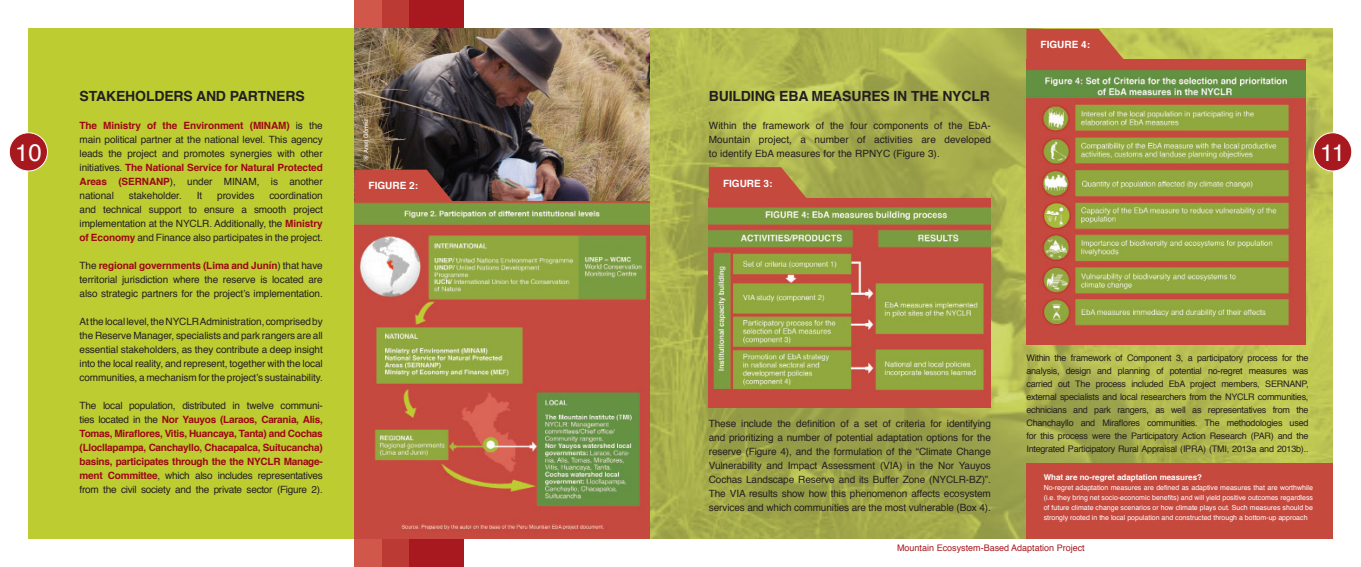
<style>
.page{position:relative;width:1361px;height:567px;background:#fff}
.page>*{position:absolute;margin:0;border:0;box-sizing:border-box;transform-origin:0 0}
.t1{font:24px "Helvetica";color:#fff}
.t2{font:700 14px "Helvetica";letter-spacing:-.01em;color:#231f20}
.t3{font:10px/14px "Helvetica";letter-spacing:-.01em;color:#231f20;text-align:justify}
.t4{font:700 10px/14px "Helvetica";letter-spacing:-.025em;color:#9d0715;text-align:justify}
.t5{font:700 10px "Helvetica";color:#fff}
.t6{font:9px/13px "Helvetica";letter-spacing:-.025em;color:#231f20;text-align:justify}
.t7{font:9px "Helvetica";color:#a8181f}
.t8{font:700 8px "Helvetica";color:#fff}
.t9{font:7px/10px "Helvetica";color:#fff;text-align:justify}
.t10{font:6px "Helvetica";color:#fff}
.s1{font-weight:700;color:#9d0715}
.s2{font-weight:400;color:#231f20}
</style>
<div class="page">
<div style="left:28px;top:28px;width:354px;height:511px;background:#bdcd31"></div>
<img style="left:649px;top:29px;width:683px;height:510px">
<div style="left:382px;top:0;width:27px;height:567px;background:#bc3a34"></div>
<div style="left:409px;top:0;width:54px;height:567px;background:#a8181f"></div>
<div style="left:354px;top:0;width:28px;height:567px;background:#d1574a"></div>
<div style="left:9px;top:133px;width:38px;height:38px;background:#a8181f;border-radius:50%"></div>
<div style="left:9px;top:132px;width:39px;height:39px;border:1px solid #fff;border-radius:50%"></div>
<img style="left:354px;top:28px;width:295px;height:173px">
<svg style="left:354px;top:170px;width:99px;height:31px"></svg>
<img style="left:354px;top:201px;width:295px;height:338px">
<svg style="left:709px;top:167px;width:98px;height:32px;background:#c35840"></svg>
<img style="left:709px;top:199px;width:282px;height:208px">
<svg style="left:1026px;top:29px;width:99px;height:31px;background:#c45a41"></svg>
<img style="left:1026px;top:60px;width:279px;height:285px">
<div style="left:1313px;top:133px;width:38px;height:38px;background:#a8181f;border-radius:50%"></div>
<div style="left:1313px;top:132px;width:39px;height:39px;border:1px solid #fff;border-radius:50%"></div>
<div style="left:1026px;top:463px;width:306px;height:76px;background:#c6493e"></div>
<h1 class="t1" style="left:15px;top:134px;width:28px">10</h1>
<h2 class="t2" style="left:80px;top:84px;width:227px">STAKEHOLDERS AND PARTNERS</h2>
<p class="t3" style="left:80px;top:119px;width:245px"><span class="s1">The Ministry of the Environment (MINAM)</span> is the main political partner at the national level. This agency leads the project and promotes synergies with other initiatives. <span class="s1">The National Service for Natural Protected Areas (SERNANP</span>), under MINAM, is another national</p>
<p class="t3" style="left:80px;top:189px;width:245px;text-indent:190px">coordination and technical support to ensure a smooth project implementation at the NYCLR. Additionally, the <span class="s1">Ministry of Economy</span> and Finance also participates in the project.</p>
<p class="t3" style="left:80px;top:259px;width:245px">The <span class="s1">regional governments (Lima and Junín</span>) that have territorial jurisdiction where the reserve is located are also strategic partners for the project’s implementation.</p>
<p class="t3" style="left:80px;top:315px;width:245px">At the local level, the NYCLR Administration, comprised by the Reserve Manager, specialists and park rangers are all essential stakeholders, as they contribute a deep insight into the local reality, and represent, together with the local communities, a mechanism for the project’s sustainability.</p>
<p class="t4" style="left:80px;top:398px;width:245px"><span class="s2">The local population, distributed in twelve communi&shy;ties located in the</span> Nor Yauyos (Laraos, Carania, Alis, Tomas, Miraflores, Vitis, Huancaya, Tanta) and Cochas (Llocllapampa, Canchayllo, Chacapalca, Suitucancha) basins, participates through the the NYCLR Manage&shy;ment Committee<span class="s2">, which also includes representatives from the civil society and the private sector (Figure 2).</span></p>
<p class="t3" style="left:129px;top:189px;width:54px">stakeholder.</p>
<p class="t3" style="left:197px;top:189px;width:7px">It</p>
<p class="t3" style="left:217px;top:189px;width:39px">provides</p>
<p class="t10" style="left:361px;top:161px;width:44px;rotate:-90deg">@ Anelí Gómez</p>
<h2 class="t2" style="left:709px;top:84px;width:283px">BUILDING EBA MEASURES IN THE NYCLR</h2>
<p class="t3" style="left:709px;top:119px;width:284px">Within the framework of the four components of the EbA-Mountain project, a number of activities are developed to identify EbA measures for the RPNYC (Figure 3).</p>
<p class="t5" style="left:369px;top:178px;width:51px">FIGURE 2:</p>
<p class="t5" style="left:723px;top:175px;width:51px">FIGURE 3:</p>
<p class="t5" style="left:1040px;top:37px;width:51px">FIGURE 4:</p>
<h1 class="t1" style="left:1320px;top:134px;width:26px">11</h1>
<p class="t6" style="left:1026px;top:351px;width:284px">Within the framework of Component 3, a participatory process for the analysis, design and planning of potential no-regret measures was carried out The process included EbA project members, SERNANP, external specialists and local researchers from the NYCLR communities, echnicians and park rangers, as well as representatives from the Chanchayllo and Miraflores communities. The methodologies used for this process were the Participatory Action Research (PAR) and the Integrated Participatory Rural Appraisal (IPRA) (TMI, 2013a and 2013b)..</p>
<p class="t8" style="left:1043px;top:470px;width:160px">What are no-regret adaptation measures?</p>
<p class="t9" style="left:1043px;top:482px;width:271px">No-regret adaptation measures are defined as adaptive measures that are worthwhile (i.e. they bring net socio-economic benefits) and will yield positive outcomes regardless of future climate change scenarios or how climate plays out. Such measures should be strongly rooted in the local population and constructed through a bottom-up approach</p>
<p class="t7" style="left:897px;top:541px;width:189px">Mountain Ecosystem-Based Adaptation Project</p>
<p class="t3" style="left:709px;top:417px;width:284px">These include the definition of a set of criteria for identifying and prioritizing a number of potential adaptation options for the reserve (Figure 4), and the formulation of the “Climate Change Vulnerability and Impact Assessment (VIA) in the Nor Yauyos Cochas Landscape Reserve and its Buffer Zone (NYCLR-BZ)”.<br>The VIA results show how this phenomenon affects ecosystem services and which communities are the most vulnerable (Box 4).</p>
</div>
